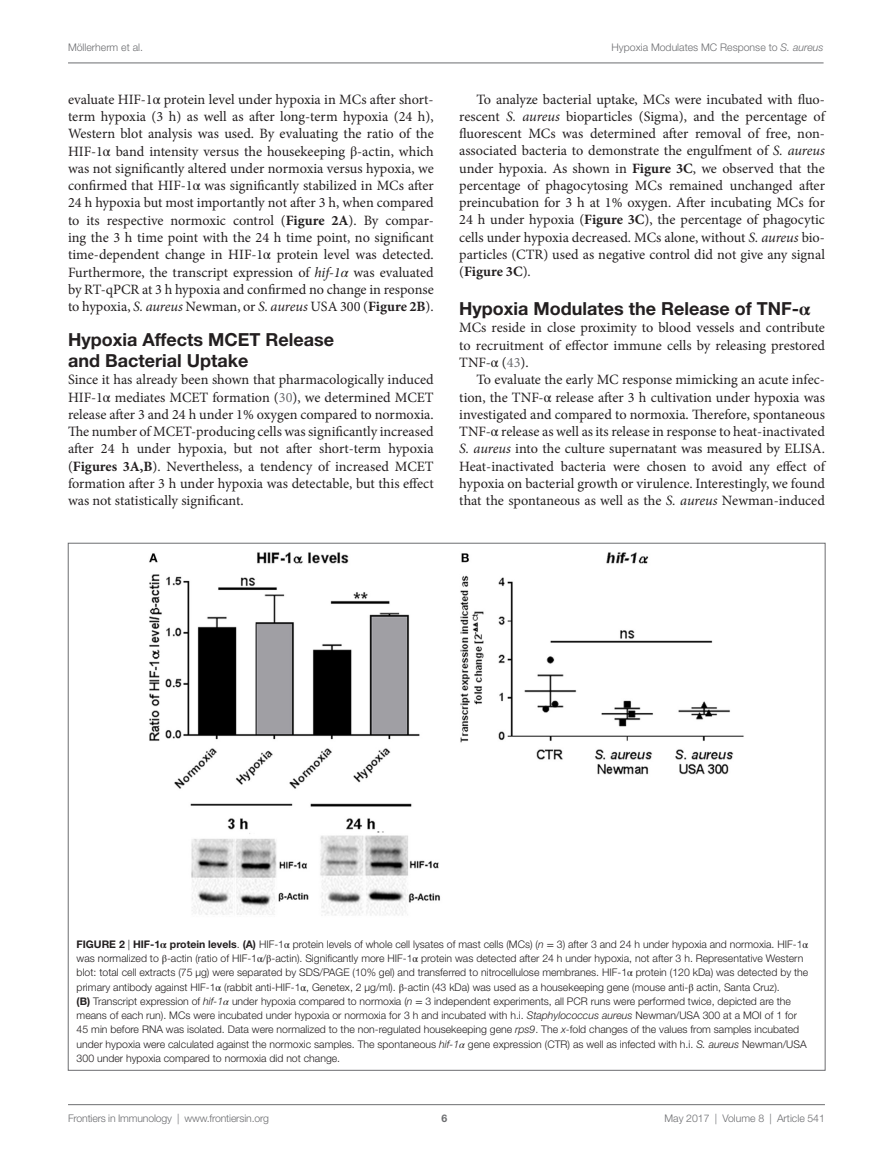
<style>
.page{position:relative;width:893px;height:1170px;background:#fff}
.page>*{position:absolute;margin:0;border:0;box-sizing:border-box;transform-origin:0 0}
.t1{font:700 18px/21px "Helvetica Neue LT Std";color:#231f20}
.t2{font:14.25px/17.2px "Minion Pro";color:#231f20;text-align:justify}
.t3{font:300 10.5px/14.2px "Helvetica Neue LT Std";color:#231f20}
.t4{font:300 10.5px "Helvetica Neue LT Std";color:#6c6d70}
.t5{font:700 10.5px "Helvetica Neue LT Std";color:#6c6d70}
.s1{font-style:italic}
.s2{font-family:"STIX General"}
.s3{font-weight:700}
.s4{font-family:"STIX General";font-style:italic}
.s5{color:#6c6d70}
.s6{font-family:"STIX General";font-weight:700}
.s7{font-family:"STIX General";font-weight:400}
.s8{font-family:"STIX General";font-weight:400;font-style:italic}
</style>
<div class="page">
<img style="left:149px;top:552px;width:595px;height:364px">
<hr style="left:68px;top:63px;width:756px;height:1px;background:#6c6d70">
<hr style="left:68px;top:1104px;width:757px;height:1px;background:#6c6d70">
<p class="t4" style="left:68px;top:41px;width:77px">Möllerherm et al.</p>
<p class="t4" style="left:612px;top:41px;width:213px">Hypoxia Modulates MC Response to <span class="s1">S. aureus</span></p>
<p class="t2" style="left:68px;top:91px;width:367px">evaluate HIF-1<span class="s2">α</span> protein level under hypoxia in MCs after short&shy;term hypoxia (3 h) as well as after long-term hypoxia (24 h), Western blot analysis was used. By evaluating the ratio of the HIF-1<span class="s2">α</span> band intensity versus the housekeeping <span class="s2">β</span>-actin, which was not significantly altered under normoxia versus hypoxia, we confirmed that HIF-1<span class="s2">α</span> was significantly stabilized in MCs after 24 h hypoxia but most importantly not after 3 h, when compared to its respective normoxic control (<span class="s3">Figure 2A</span>). By compar&shy;ing the 3 h time point with the 24 h time point, no significant time-dependent change in HIF-1<span class="s2">α</span> protein level was detected.<br>Furthermore, the transcript expression of <span class="s1">hif-1</span><span class="s4">α</span> was evaluated by RT-qPCR at 3 h hypoxia and confirmed no change in response to hypoxia, <span class="s1">S. aureus</span> Newman, or <span class="s1">S. aureus</span> USA 300 (<span class="s3">Figure 2B</span>).</p>
<p class="t1" style="left:68px;top:328px;width:267px">Hypoxia Affects MCET Release and Bacterial Uptake</p>
<p class="t2" style="left:68px;top:371px;width:367px">Since it has already been shown that pharmacologically induced HIF-1<span class="s2">α</span> mediates MCET formation (<span class="s5">30</span>), we determined MCET release after 3 and 24 h under 1% oxygen compared to normoxia.<br>The number of MCET-producing cells was significantly increased after 24 h under hypoxia, but not after short-term hypoxia (<span class="s3">Figures 3A,B</span>). Nevertheless, a tendency of increased MCET formation after 3 h under hypoxia was detectable, but this effect was not statistically significant.</p>
<p class="t2" style="left:459px;top:90px;width:367px;text-align:left;text-indent:17px">To analyze bacterial uptake, MCs were incubated with fluo-- rescent <span class="s1">S. aureus</span> bioparticles (Sigma), and the percentage of fluorescent MCs was determined after removal of free, non&shy;associated bacteria to demonstrate the engulfment of <span class="s1">S. aureus </span>under hypoxia. As shown in <span class="s3">Figure 3C</span>, we observed that the percentage of phagocytosing MCs remained unchanged after preincubation for 3 h at 1% oxygen. After incubating MCs for 24 h under hypoxia (<span class="s3">Figure 3C</span>), the percentage of phagocytic cells under hypoxia decreased. MCs alone, without <span class="s1">S. aureus</span> bio&shy;particles (CTR) used as negative control did not give any signal (<span class="s3">Figure 3C</span>).</p>
<p class="t1" style="left:459px;top:298px;width:353px">Hypoxia Modulates the Release of TNF-<span class="s2">α</span></p>
<p class="t2" style="left:459px;top:319px;width:367px">MCs reside in close proximity to blood vessels and contribute to recruitment of effector immune cells by releasing prestored TNF-<span class="s2">α</span> (<span class="s5">43</span>).</p>
<p class="t2" style="left:459px;top:371px;width:367px;text-indent:17px">To evaluate the early MC response mimicking an acute infec&shy;tion, the TNF-<span class="s2">α</span> release after 3 h cultivation under hypoxia was investigated and compared to normoxia. Therefore, spontaneous TNF-<span class="s2">α</span> release as well as its release in response to heat-inactivated <span class="s1">S. aureus</span> into the culture supernatant was measured by ELISA.<br>Heat-inactivated bacteria were chosen to avoid any effect of hypoxia on bacterial growth or virulence. Interestingly, we found that the spontaneous as well as the <span class="s1">S. aureus</span> Newman-induced</p>
<p class="t3" style="left:77px;top:936px;width:733px"><span class="s3">Figure 2</span> | <span class="s3">HI F-1</span><span class="s6">α</span> <span class="s3">protein levels</span>. <span class="s3">(A)</span> HIF-1<span class="s7">α</span> protein levels of whole cell lysates of mast cells (MCs) (<span class="s1">n</span> <span class="s7">=</span> 3) after 3 and 24 h under hypoxia and normoxia. HIF-1<span class="s7">α </span>was normalized to <span class="s7">β</span>-actin (ratio of HIF-1<span class="s7">α</span>/<span class="s7">β</span>-actin). Significantly more HIF-1<span class="s7">α</span> protein was detected after 24 h under hypoxia, not after 3 h. Representative Western blot: total cell extracts (75 µg) were separated by SDS/PAGE (10% gel) and transferred to nitrocellulose membranes. HIF-1<span class="s7">α</span> protein (120 kDa) was detected by the primary antibody against HIF-1<span class="s7">α</span> (rabbit anti-HIF-1<span class="s7">α</span>, Genetex, 2 µg/ml). <span class="s7">β</span>-actin (43 kDa) was used as a housekeeping gene (mouse anti-<span class="s7">β</span> actin, Santa Cruz).<br><span class="s3">(B)</span> Transcript expression of <span class="s1">hif-1</span><span class="s8">α</span> under hypoxia compared to normoxia (<span class="s1">n</span> <span class="s7">=</span> 3 independent experiments, all PCR runs were performed twice, depicted are the means of each run). MCs were incubated under hypoxia or normoxia for 3 h and incubated with h.i. <span class="s1">Staphylococcus aureus</span> Newman/USA 300 at a MOI of 1 for 45 min before RNA was isolated. Data were normalized to the non-regulated housekeeping gene <span class="s1">rps9</span>. The <span class="s1">x</span>-fold changes of the values from samples incubated under hypoxia were calculated against the normoxic samples. The spontaneous <span class="s1">hif-1</span><span class="s8">α</span> gene expression (CTR) as well as infected with h.i. <span class="s1">S. aureus</span> Newman/USA 300 under hypoxia compared to normoxia did not change.</p>
<p class="t4" style="left:68px;top:1111px;width:203px">Frontiers in Immunology | www.frontiersin.org</p>
<p class="t4" style="left:665px;top:1111px;width:162px">May 2017 | Volume 8 | Article 541</p>
<p class="t5" style="left:441px;top:1111px;width:7px">6</p>
</div>
